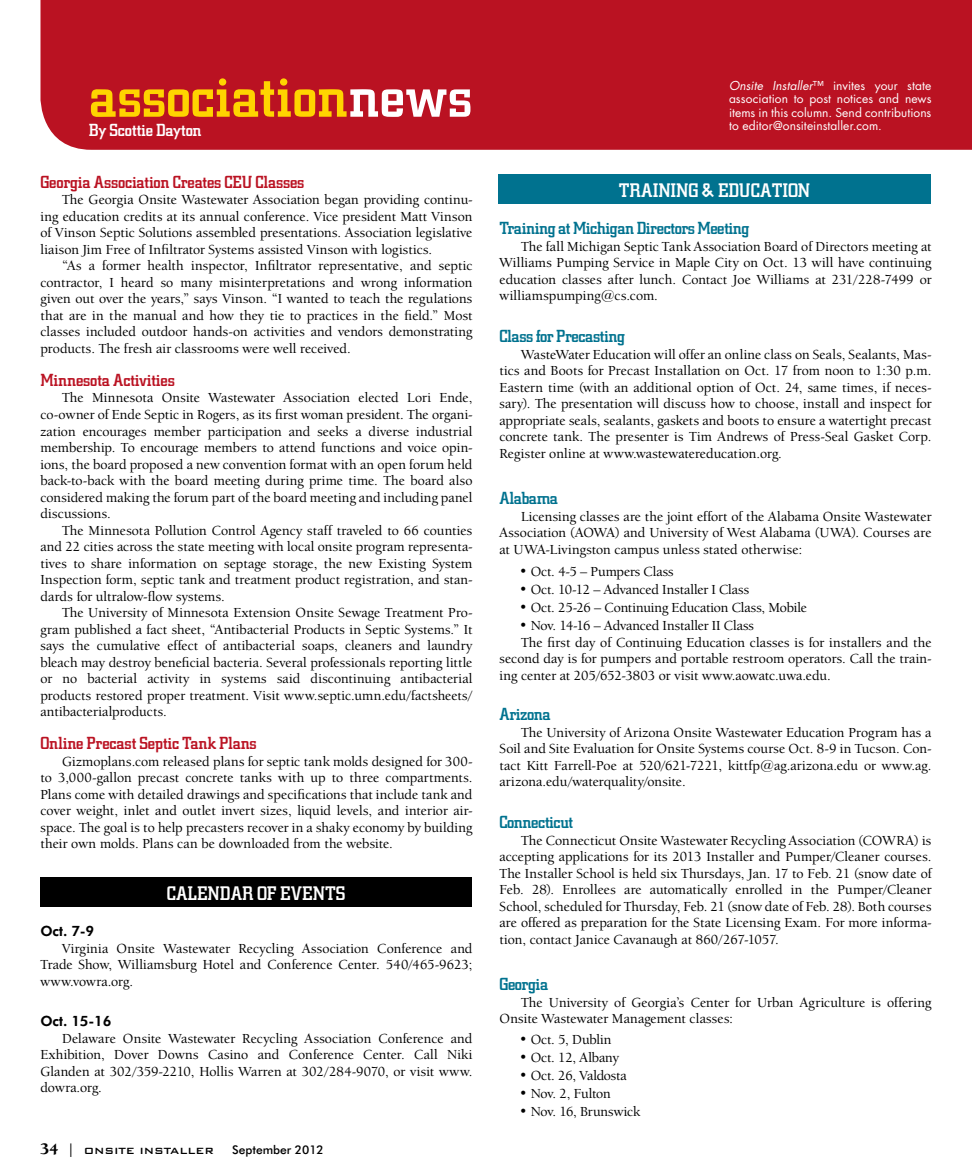
<style>
.page{position:relative;width:972px;height:1175px;background:#fff}
.page>*{position:absolute;margin:0;border:0;box-sizing:border-box;transform-origin:0 0}
.t1{font:60px "Circuit";color:#ffd400}
.t2{font:19.5px "Circuit";color:#fff}
.t3{font:17.4px "Circuit";letter-spacing:-.03em;color:#00728f}
.t4{font:17.4px "Circuit";letter-spacing:-.01em;color:#ba1222}
.t5{font:17.4px "Circuit";letter-spacing:-.01em;color:#fff}
.t6{font:500 14.25px/16.5px "Berkeley Oldstyle IT Cby BT";letter-spacing:.005em;color:#000;text-align:justify}
.t7{font:800 14.25px "Futura BT";letter-spacing:-.015em;color:#000}
.t8{font:500 14.25px "Berkeley Oldstyle IT Cby BT";letter-spacing:-.015em;color:#000}
.t9{font:12px/13.5px "Futura";letter-spacing:.005em;color:#fff;text-align:justify}
.t10{font:500 12px "Bank Gothic BT";letter-spacing:-.01em;color:#000}
.t11{font:500 12px "Futura BT";color:#000}
.s1{color:#fff}
.s2{font-family:"Berkeley Oldstyle IT Cby BT";font-weight:900;font-size:16.5px}
.s3{font-family:"Helvetica Neue";font-weight:400;font-size:13.5px}
.s4{font-style:italic}
</style>
<div class="page">
<div style="left:40px;top:0;width:932px;height:150px;background:#ba1222"></div>
<div style="left:499px;top:175px;width:432px;height:29px;background:#00728f"></div>
<div style="left:40px;top:878px;width:432px;height:29px;background:#000"></div>
<h1 class="t1" style="left:89px;top:60px;width:385px">association<span class="s1">news</span></h1>
<p class="t5" style="left:89px;top:120px;width:114px">By Scottie Dayton</p>
<p class="t4" style="left:40px;top:171px;width:265px">Georgia Association Creates CEU Classes</p>
<p class="t6" style="left:40px;top:191px;width:434px;text-indent:22px">The Georgia Onsite Wastewater Association began providing continu&shy;ing education credits at its annual conference. Vice president Matt Vinson of Vinson Septic Solutions assembled presentations. Association legislative liaison Jim Free of Infiltrator Systems assisted Vinson with logistics.</p>
<p class="t6" style="left:40px;top:257px;width:433px;text-indent:22px">“As a former health inspector, Infiltrator representative, and septic contractor, I heard so many misinterpretations and wrong information given out over the years,” says Vinson. “I wanted to teach the regulations that are in the manual and how they tie to practices in the field.” Most classes included outdoor hands-on activities and vendors demonstrating products. The fresh air classrooms were well received.</p>
<p class="t4" style="left:40px;top:369px;width:136px">Minnesota Activities</p>
<p class="t6" style="left:40px;top:389px;width:434px;text-indent:22px">The Minnesota Onsite Wastewater Association elected Lori Ende, co-owner of Ende Septic in Rogers, as its first woman president. The organi&shy;zation encourages member participation and seeks a diverse industrial membership. To encourage members to attend functions and voice opin&shy;ions, the board proposed a new convention format with an open forum held back-to-back with the board meeting during prime time. The board also considered making the forum part of the board meeting and including panel discussions.</p>
<p class="t6" style="left:40px;top:521px;width:434px;text-indent:22px">The Minnesota Pollution Control Agency staff traveled to 66 counties and 22 cities across the state meeting with local onsite program representa&shy;tives to share information on septage storage, the new Existing System Inspection form, septic tank and treatment product registration, and stan&shy;dards for ultralow-flow systems.</p>
<p class="t6" style="left:40px;top:604px;width:434px;text-indent:22px">The University of Minnesota Extension Onsite Sewage Treatment Pro&shy;gram published a fact sheet, “Antibacterial Products in Septic Systems.” It says the cumulative effect of antibacterial soaps, cleaners and laundry bleach may destroy beneficial bacteria. Several professionals reporting little or no bacterial activity in systems said discontinuing antibacterial products restored proper treatment. Visit www.septic.umn.edu/factsheets/ antibacterialproducts.</p>
<p class="t4" style="left:40px;top:732px;width:218px">Online Precast Septic Tank Plans</p>
<p class="t6" style="left:40px;top:752px;width:434px;text-indent:22px">Gizmoplans.com released plans for septic tank molds designed for 300- to 3,000-gallon precast concrete tanks with up to three compartments.<br>Plans come with detailed drawings and specifications that include tank and cover weight, inlet and outlet invert sizes, liquid levels, and interior air&shy;space. The goal is to help precasters recover in a shaky economy by building their own molds. Plans can be downloaded from the website.</p>
<h2 class="t2" style="left:167px;top:881px;width:180px">CALENDAR OF EVENTS</h2>
<p class="t7" style="left:40px;top:922px;width:55px">Oct. 7-9</p>
<p class="t6" style="left:40px;top:940px;width:433px;text-indent:22px">Virginia Onsite Wastewater Recycling Association Conference and Trade Show, Williamsburg Hotel and Conference Center. 540/465-9623; www.vowra.org.</p>
<p class="t7" style="left:40px;top:1012px;width:72px">Oct. 15-16</p>
<p class="t6" style="left:40px;top:1030px;width:434px;text-indent:22px">Delaware Onsite Wastewater Recycling Association Conference and Exhibition, Dover Downs Casino and Conference Center. Call Niki Glanden at 302/359-2210, Hollis Warren at 302/284-9070, or visit www. dowra.org.</p>
<p class="t10" style="left:40px;top:1144px;width:175px"><span class="s2">34</span> <span class="s3">|</span> ONSITE INSTALLER</p>
<p class="t11" style="left:232px;top:1142px;width:93px">September 2012</p>
<p class="t9" style="left:729px;top:79px;width:204px"><span class="s4">Onsite Installer</span>™ invites your state association to post notices and news items in this column. Send contributions to editor@onsiteinstaller.com.</p>
<h2 class="t2" style="left:619px;top:178px;width:193px">TRAINING &amp; EDUCATION</h2>
<p class="t3" style="left:500px;top:217px;width:252px">Training at Michigan Directors Meeting</p>
<p class="t6" style="left:499px;top:238px;width:433px;text-indent:22px">The fall Michigan Septic Tank Association Board of Directors meeting at Williams Pumping Service in Maple City on Oct. 13 will have continuing education classes after lunch. Contact Joe Williams at 231/228-7499 or williamspumping@cs.com.</p>
<p class="t3" style="left:500px;top:325px;width:127px">Class for Precasting</p>
<p class="t6" style="left:499px;top:346px;width:434px;text-indent:22px">WasteWater Education will offer an online class on Seals, Sealants, Mas&shy;tics and Boots for Precast Installation on Oct. 17 from noon to 1:30 p.m.<br>Eastern time (with an additional option of Oct. 24, same times, if neces&shy;sary). The presentation will discuss how to choose, install and inspect for appropriate seals, sealants, gaskets and boots to ensure a watertight precast concrete tank. The presenter is Tim Andrews of Press-Seal Gasket Corp.<br>Register online at www.wastewatereducation.org.</p>
<p class="t3" style="left:500px;top:487px;width:60px">Alabama</p>
<p class="t6" style="left:499px;top:508px;width:433px;text-indent:22px">Licensing classes are the joint effort of the Alabama Onsite Wastewater Association (AOWA) and University of West Alabama (UWA). Courses are at UWA-Livingston campus unless stated otherwise:</p>
<p class="t6" style="left:519px;top:563px;width:156px">• Oct. 4-5 – Pumpers Class</p>
<p class="t6" style="left:519px;top:581px;width:232px">• Oct. 10-12 – Advanced Installer I Class</p>
<p class="t6" style="left:519px;top:599px;width:290px">• Oct. 25-26 – Continuing Education Class, Mobile</p>
<p class="t6" style="left:519px;top:617px;width:236px">• Nov. 14-16 – Advanced Installer II Class</p>
<p class="t6" style="left:521px;top:634px;width:412px">The first day of Continuing Education classes is for installers and the</p>
<p class="t6" style="left:499px;top:650px;width:434px">second day is for pumpers and portable restroom operators. Call the train-</p>
<p class="t6" style="left:499px;top:667px;width:333px">ing center at 205/652-3803 or visit www.aowatc.uwa.edu.</p>
<p class="t3" style="left:500px;top:703px;width:53px">Arizona</p>
<p class="t6" style="left:499px;top:724px;width:434px;text-indent:22px">The University of Arizona Onsite Wastewater Education Program has a Soil and Site Evaluation for Onsite Systems course Oct. 8-9 in Tucson. Con&shy;tact Kitt Farrell-Poe at 520/621-7221, kittfp@ag.arizona.edu or www.ag. arizona.edu/waterquality/onsite.</p>
<p class="t3" style="left:500px;top:811px;width:75px">Connecticut</p>
<p class="t6" style="left:499px;top:832px;width:434px;text-indent:22px">The Connecticut Onsite Wastewater Recycling Association (COWRA) is accepting applications for its 2013 Installer and Pumper/Cleaner courses.<br>The Installer School is held six Thursdays, Jan. 17 to Feb. 21 (snow date of Feb. 28). Enrollees are automatically enrolled in the Pumper/Cleaner School, scheduled for Thursday, Feb. 21 (snow date of Feb. 28). Both courses are offered as preparation for the State Licensing Exam. For more informa&shy;tion, contact Janice Cavanaugh at 860/267-1057.</p>
<p class="t3" style="left:500px;top:973px;width:50px">Georgia</p>
<p class="t6" style="left:499px;top:994px;width:433px;text-indent:22px">The University of Georgia’s Center for Urban Agriculture is offering<br>Onsite Wastewater Management classes:</p>
<p class="t6" style="left:519px;top:1031px;width:94px">• Oct. 5, Dublin</p>
<p class="t6" style="left:519px;top:1049px;width:101px">• Oct. 12, Albany</p>
<p class="t8" style="left:519px;top:1067px;width:109px">• Oct. 26, Valdosta</p>
<p class="t6" style="left:519px;top:1085px;width:93px">• Nov. 2, Fulton</p>
<p class="t6" style="left:519px;top:1103px;width:123px">• Nov. 16, Brunswick</p>
</div>
